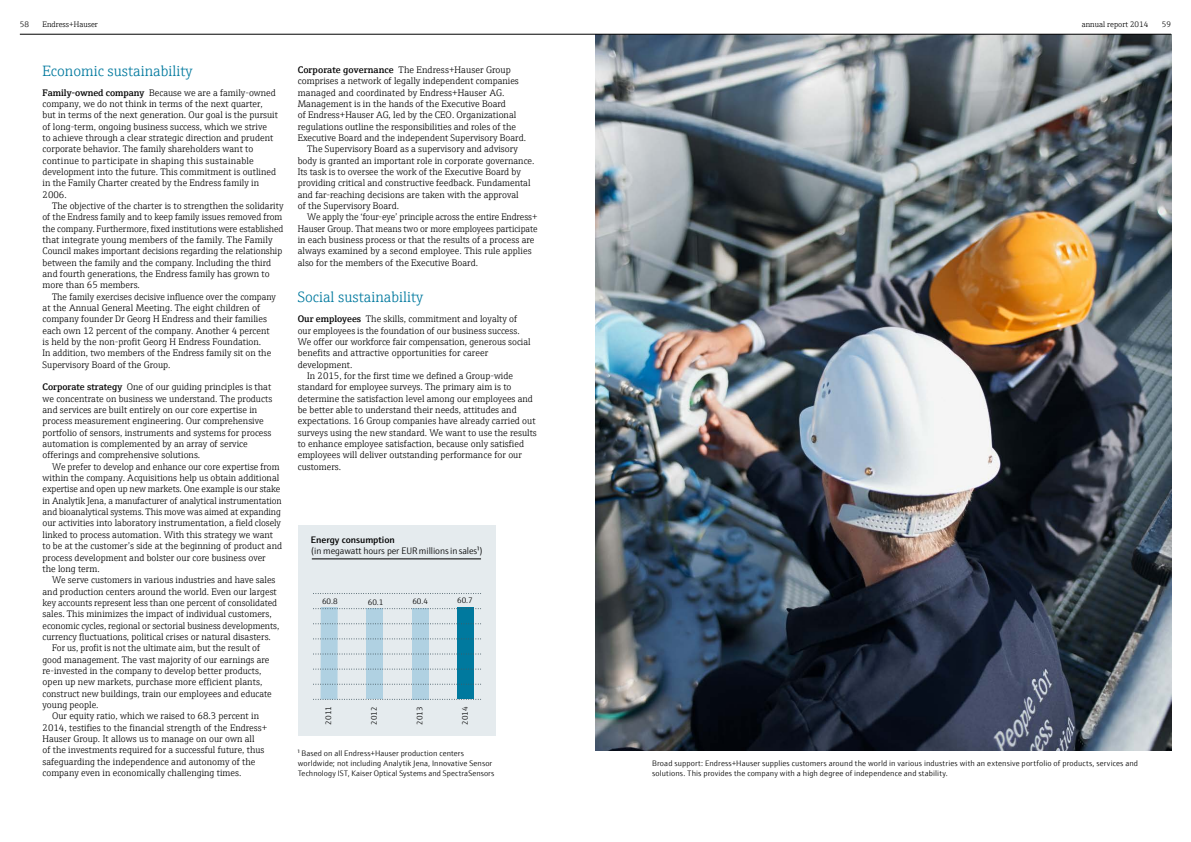
<style>
.page{position:relative;width:1191px;height:842px;background:#fff}
.page>*{position:absolute;margin:0;border:0;box-sizing:border-box;transform-origin:0 0}
.t1{font:300 15px "E+H Serif";color:#00799e}
.t2{font:300 9.5px/11.3px "E+H Serif";color:#000}
.t3{font:300 9.4px "E+H Sans";letter-spacing:-.01em;color:#000}
.t4{font:600 9.4px "E+H Sans";color:#000}
.t5{font:300 8px/10px "E+H Sans";letter-spacing:.01em;color:#000}
.t6{font:300 8px "E+H Serif";color:#000}
.s1{font-weight:600}
</style>
<div class="page">
<img style="left:595px;top:35px;width:576px;height:716px">
<div style="left:298px;top:525px;width:198px;height:210px;background:#e5ebee"></div>
<div style="left:411px;top:608px;width:17px;height:91px;background:#b0d1e2"></div>
<div style="left:320px;top:607px;width:18px;height:92px;background:#b0d1e2"></div>
<div style="left:457px;top:607px;width:17px;height:92px;background:#00799e"></div>
<div style="left:366px;top:608px;width:17px;height:91px;background:#b0d1e2"></div>
<svg style="left:313px;top:593px;width:168px;height:1px"></svg>
<svg style="left:313px;top:608px;width:168px;height:1px"></svg>
<svg style="left:313px;top:669px;width:168px;height:1px"></svg>
<svg style="left:313px;top:654px;width:168px;height:1px"></svg>
<svg style="left:313px;top:639px;width:168px;height:1px"></svg>
<svg style="left:313px;top:623px;width:168px;height:1px"></svg>
<svg style="left:313px;top:684px;width:168px;height:1px"></svg>
<svg style="left:313px;top:699px;width:168px;height:1px"></svg>
<hr style="left:312px;top:559px;width:169px;height:1px;background:#000">
<hr style="left:20px;top:34px;width:1151px;height:1px;background:#000">
<p class="t6" style="left:20px;top:18px;width:11px">58</p>
<p class="t6" style="left:43px;top:18px;width:57px">Endress+Hauser</p>
<p class="t6" style="left:1081px;top:18px;width:68px">annual report 2014</p>
<p class="t6" style="left:1161px;top:18px;width:11px">59</p>
<p class="t2" style="left:298px;top:63px;width:215px"><span class="s1">Corporate governance</span> The Endress+Hauser Group</p>
<p class="t2" style="left:298px;top:75px;width:223px">comprises a network of legally independent companies</p>
<p class="t2" style="left:298px;top:86px;width:208px">managed and coordinated by Endress+Hauser AG.</p>
<p class="t2" style="left:298px;top:97px;width:210px">Management is in the hands of the Executive Board</p>
<p class="t2" style="left:298px;top:109px;width:220px">of Endress+Hauser AG, led by the CEO. Organizational</p>
<p class="t2" style="left:298px;top:120px;width:220px">regulations outline the responsibilities and roles of the</p>
<p class="t2" style="left:298px;top:131px;width:230px">Executive Board and the independent Supervisory Board.</p>
<p class="t2" style="left:307px;top:143px;width:212px">The Supervisory Board as a supervisory and advisory</p>
<p class="t2" style="left:298px;top:154px;width:238px">body is granted an important role in corporate governance.</p>
<p class="t2" style="left:298px;top:165px;width:225px">Its task is to oversee the work of the Executive Board by</p>
<p class="t2" style="left:298px;top:177px;width:234px">providing critical and constructive feedback. Fundamental</p>
<p class="t2" style="left:298px;top:188px;width:222px">and far-reaching decisions are taken with the approval</p>
<p class="t2" style="left:298px;top:199px;width:103px">of the Supervisory Board.</p>
<p class="t2" style="left:307px;top:211px;width:232px">We apply the ‘four-eye’ principle across the entire Endress+</p>
<p class="t2" style="left:298px;top:222px;width:241px">Hauser Group. That means two or more employees participate</p>
<p class="t2" style="left:298px;top:233px;width:238px">in each business process or that the results of a process are</p>
<p class="t2" style="left:298px;top:245px;width:235px">always examined by a second employee. This rule applies</p>
<p class="t2" style="left:298px;top:256px;width:182px">also for the members of the Executive Board.</p>
<h1 class="t1" style="left:298px;top:286px;width:127px">Social sustainability</h1>
<p class="t2" style="left:298px;top:313px;width:221px"><span class="s1">Our employees</span> The skills, commitment and loyalty of</p>
<p class="t2" style="left:298px;top:324px;width:223px">our employees is the foundation of our business success.</p>
<p class="t2" style="left:298px;top:335px;width:234px">We offer our workforce fair compensation, generous social</p>
<p class="t2" style="left:298px;top:347px;width:192px">benefits and attractive opportunities for career</p>
<p class="t2" style="left:298px;top:358px;width:56px">development.</p>
<p class="t2" style="left:307px;top:369px;width:207px">In 2015, for the first time we defined a Group-wide</p>
<p class="t2" style="left:298px;top:381px;width:215px">standard for employee surveys. The primary aim is to</p>
<p class="t2" style="left:298px;top:392px;width:237px">determine the satisfaction level among our employees and</p>
<p class="t2" style="left:298px;top:404px;width:220px">be better able to understand their needs, attitudes and</p>
<p class="t2" style="left:298px;top:415px;width:239px">expectations. 16 Group companies have already carried out</p>
<p class="t2" style="left:298px;top:426px;width:241px">surveys using the new standard. We want to use the results</p>
<p class="t2" style="left:298px;top:438px;width:228px">to enhance employee satisfaction, because only satisfied</p>
<p class="t2" style="left:298px;top:449px;width:226px">employees will deliver outstanding performance for our</p>
<p class="t2" style="left:298px;top:460px;width:45px">customers.</p>
<h1 class="t1" style="left:43px;top:60px;width:152px">Economic sustainability</h1>
<p class="t2" style="left:43px;top:86px;width:237px"><span class="s1">Family-owned company</span> Because we are a family-owned company, we do not think in terms of the next quarter, but in terms of the next generation. Our goal is the pursuit of long-term, ongoing business success, which we strive<br>to achieve through a clear strategic direction and prudent corporate behavior. The family shareholders want to continue to participate in shaping this sustainable development into the future. This commitment is outlined in the Family Charter created by the Endress family in 2006.</p>
<p class="t2" style="left:43px;top:199px;width:242px;text-indent:10px">The objective of the charter is to strengthen the solidarity of the Endress family and to keep family issues removed from the company. Furthermore, fixed institutions were established that integrate young members of the family. The Family Council makes important decisions regarding the relationship between the family and the company. Including the third and fourth generations, the Endress family has grown to more than 65 members.</p>
<p class="t2" style="left:43px;top:290px;width:235px;text-indent:10px">The family exercises decisive influence over the company at the Annual General Meeting. The eight children of company founder Dr Georg H Endress and their families each own 12 percent of the company. Another 4 percent is held by the non-profit Georg H Endress Foundation.<br>In addition, two members of the Endress family sit on the Supervisory Board of the Group.</p>
<p class="t2" style="left:43px;top:381px;width:231px"><span class="s1">Corporate strategy</span> One of our guiding principles is that we concentrate on business we understand. The products and services are built entirely on our core expertise in process measurement engineering. Our comprehensive portfolio of sensors, instruments and systems for process automation is complemented by an array of service offerings and comprehensive solutions.</p>
<p class="t2" style="left:43px;top:460px;width:241px;text-indent:10px">We prefer to develop and enhance our core expertise from within the company. Acquisitions help us obtain additional expertise and open up new markets. One example is our stake in Analytik Jena, a manufacturer of analytical instrumentation and bioanalytical systems. This move was aimed at expanding our activities into laboratory instrumentation, a field closely linked to process automation. With this strategy we want to be at the customer’s side at the beginning of product and process development and bolster our core business over<br>the long term.</p>
<p class="t2" style="left:52px;top:574px;width:225px">We serve customers in various industries and have sales</p>
<p class="t2" style="left:43px;top:585px;width:236px">and production centers around the world. Even our largest</p>
<p class="t2" style="left:43px;top:596px;width:236px">key accounts represent less than one percent of consolidated</p>
<p class="t2" style="left:43px;top:608px;width:231px">sales. This minimizes the impact of individual customers,</p>
<p class="t2" style="left:43px;top:619px;width:238px">economic cycles, regional or sectorial business developments,</p>
<p class="t2" style="left:43px;top:630px;width:230px">currency fluctuations, political crises or natural disasters.</p>
<p class="t2" style="left:52px;top:642px;width:210px">For us, profit is not the ultimate aim, but the result of</p>
<p class="t2" style="left:43px;top:653px;width:228px">good management. The vast majority of our earnings are</p>
<p class="t2" style="left:43px;top:664px;width:220px">re-invested in the company to develop better products,</p>
<p class="t2" style="left:43px;top:676px;width:221px">open up new markets, purchase more efficient plants,</p>
<p class="t2" style="left:43px;top:687px;width:231px">construct new buildings, train our employees and educate</p>
<p class="t2" style="left:43px;top:698px;width:58px">young people.</p>
<p class="t2" style="left:52px;top:710px;width:208px">Our equity ratio, which we raised to 68.3 percent in</p>
<p class="t2" style="left:43px;top:721px;width:226px">2014, testifies to the financial strength of the Endress+</p>
<p class="t2" style="left:43px;top:732px;width:214px">Hauser Group. It allows us to manage on our own all</p>
<p class="t2" style="left:43px;top:744px;width:223px">of the investments required for a successful future, thus</p>
<p class="t2" style="left:43px;top:755px;width:214px">safeguarding the independence and autonomy of the</p>
<p class="t2" style="left:43px;top:766px;width:200px">company even in economically challenging times.</p>
<p class="t4" style="left:311px;top:533px;width:85px">Energy consumption</p>
<p class="t3" style="left:311px;top:544px;width:173px">(in megawatt hours per EUR millions in sales¹)</p>
<p class="t5" style="left:457px;top:595px;width:17px">60.7</p>
<p class="t5" style="left:368px;top:596px;width:17px">60.1</p>
<p class="t5" style="left:412px;top:596px;width:17px">60.4</p>
<p class="t5" style="left:322px;top:596px;width:17px">60.8</p>
<p class="t5" style="left:323px;top:725px;width:20px;rotate:-90deg">2011</p>
<p class="t5" style="left:414px;top:725px;width:20px;rotate:-90deg">2013</p>
<p class="t5" style="left:459px;top:725px;width:20px;rotate:-90deg">2014</p>
<p class="t5" style="left:368px;top:725px;width:20px;rotate:-90deg">2012</p>
<p class="t5" style="left:298px;top:748px;width:198px">¹ Based on all Endress+Hauser production centers worldwide; not including Analytik Jena, Innovative Sensor<br>Technology IST, Kaiser Optical Systems and SpectraSensors</p>
<p class="t5" style="left:652px;top:758px;width:487px">Broad support: Endress+Hauser supplies customers around the world in various industries with an extensive portfolio of products, services and solutions. This provides the company with a high degree of independence and stability.</p>
</div>
